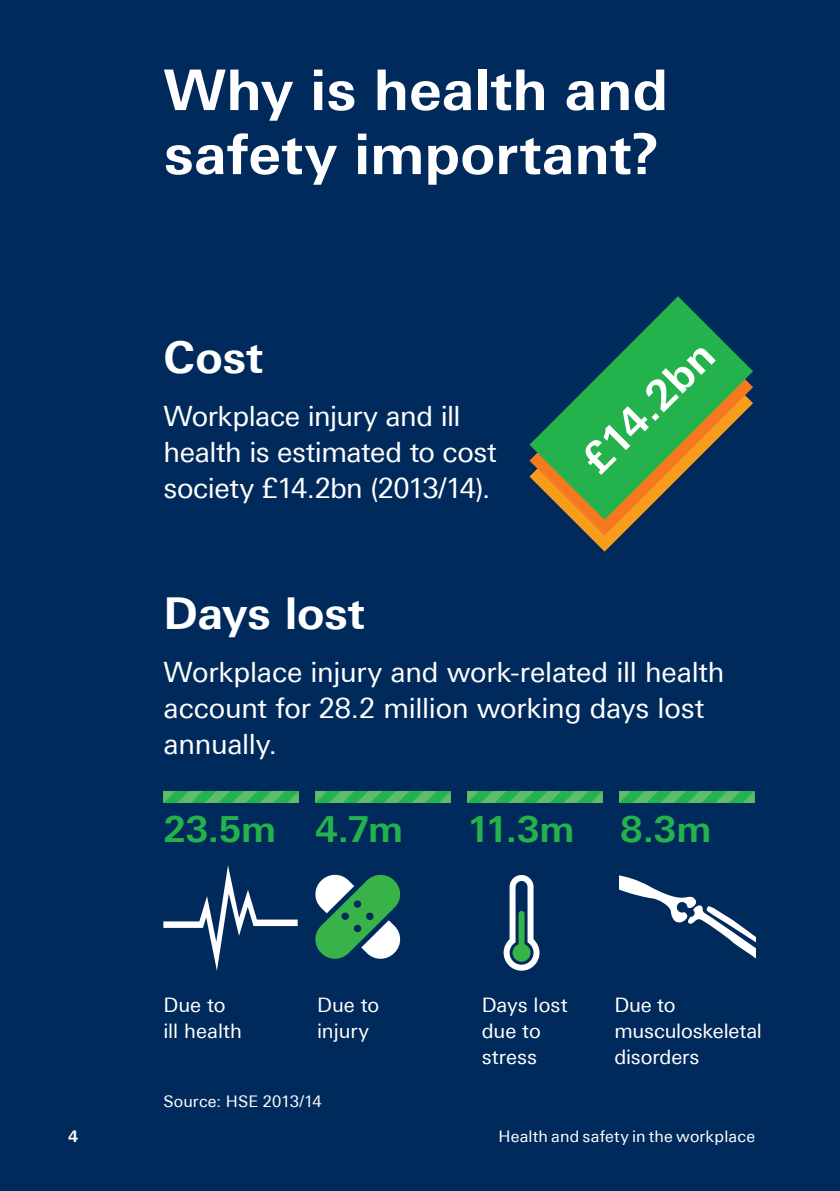
<style>
.page{position:relative;width:840px;height:1191px;background:#fff}
.page>*{position:absolute;margin:0;border:0;box-sizing:border-box;transform-origin:0 0}
._01_1_A4_Main_Headin{font:700 56px/64px "Univers Next Pro";color:#fff}
._03_1_Contents{font:700 44px "Univers Next Pro";letter-spacing:-.005em;color:#fff}
._01_1_A4_Main_Headin-2{font:700 41.2px "Univers Next Pro";color:#fff}
._03_1_Contents-2{font:700 36px "Univers Next Pro";letter-spacing:-.01em;color:#23b24b}
._03_1_Contents-3{font:28px/36px "Univers Next Pro";letter-spacing:-.015em;color:#fff}
._03_1_Contents-4{font:20px/26px "Univers Next Pro";letter-spacing:-.005em;color:#fff}
._00_1_Cover_heading{font:16px "Univers Next Pro";letter-spacing:.01em;color:#fff}
._03_1_Contents-5{font:16px "Univers Next Pro";letter-spacing:.005em;color:#fff}
._02_8__Intro_copy_re{font:700 16px "Univers Next Pro";color:#fff}
</style>
<div class="page">
<div style="left:0;top:0;width:839px;height:1191px;background:#002a5b"></div>
<svg style="left:589px;top:536px;width:31px;height:15px"></svg>
<svg style="left:573px;top:520px;width:63px;height:16px"></svg>
<svg style="left:529px;top:296px;width:223px;height:224px"></svg>
<svg style="left:163px;top:791px;width:136px;height:12px;background:#3fb759"></svg>
<svg style="left:315px;top:791px;width:135px;height:12px;background:#3fb759"></svg>
<svg style="left:467px;top:791px;width:135px;height:12px;background:#3fb759"></svg>
<svg style="left:619px;top:791px;width:135px;height:12px;background:#3fb759"></svg>
<svg style="left:163px;top:865px;width:134px;height:105px"></svg>
<svg style="left:315px;top:874px;width:86px;height:85px"></svg>
<svg style="left:503px;top:875px;width:36px;height:95px"></svg>
<svg style="left:619px;top:875px;width:135px;height:82px"></svg>
<p class="_01_1_A4_Main_Headin" style="left:163px;top:58px;width:506px">Why is health and safety important?</p>
<p class="_03_1_Contents" style="left:163px;top:331px;width:101px">Cost</p>
<p class="_03_1_Contents-3" style="left:163px;top:398px;width:334px">Workplace injury and ill health is estimated to cost society £14.2bn (2013/14).</p>
<p class="_01_1_A4_Main_Headin-2" style="left:571px;top:448px;width:168px;rotate:-45deg">£14.2bn</p>
<p class="_03_1_Contents" style="left:163px;top:586px;width:203px">Days lost</p>
<p class="_03_1_Contents-3" style="left:163px;top:653px;width:562px">Workplace injury and work-related ill health account for 28.2 million working days lost annually.</p>
<p class="_03_1_Contents-2" style="left:163px;top:807px;width:114px">23.5m</p>
<p class="_03_1_Contents-2" style="left:315px;top:807px;width:89px">4.7m</p>
<p class="_03_1_Contents-2" style="left:467px;top:807px;width:109px">11.3m</p>
<p class="_03_1_Contents-2" style="left:620px;top:807px;width:93px">8.3m</p>
<p class="_03_1_Contents-4" style="left:163px;top:991px;width:80px">Due to ill health</p>
<p class="_03_1_Contents-4" style="left:317px;top:991px;width:64px">Due to injury</p>
<p class="_03_1_Contents-4" style="left:481px;top:991px;width:87px">Days lost due to stress</p>
<p class="_03_1_Contents-4" style="left:614px;top:991px;width:149px">Due to musculoskeletal disorders</p>
<p class="_03_1_Contents-5" style="left:163px;top:1091px;width:160px">Source: HSE 2013/14</p>
<p class="_02_8__Intro_copy_re" style="left:68px;top:1126px;width:12px">4</p>
<p class="_00_1_Cover_heading" style="left:498px;top:1126px;width:258px">Health and safety in the workplace</p>
</div>
